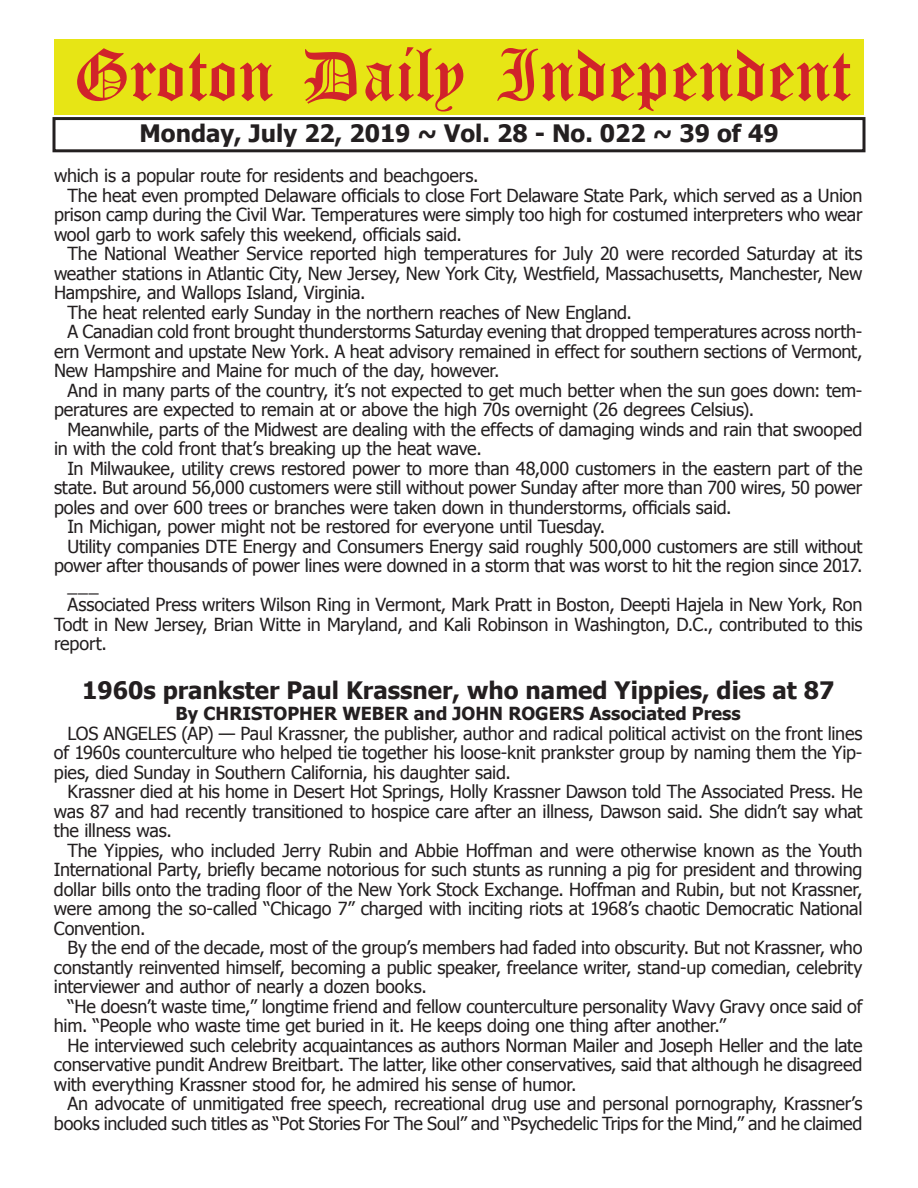
<style>
.page{position:relative;width:918px;height:1188px;background:#fff}
.page>*{position:absolute;margin:0;border:0;box-sizing:border-box;transform-origin:0 0}
.t1{font:54px "Old English Five";color:#d1232a}
.t2{font:700 24px "Tahoma";color:#231f20}
.t3{font:18px/19.5px "Tahoma";letter-spacing:-.015em;color:#231f20;text-align:justify}
.t4{font:700 18px "Tahoma";color:#231f20}
</style>
<div class="page">
<div style="left:52px;top:117px;width:814px;height:35px;border:3px solid #231f20"></div>
<div style="left:54px;top:40px;width:810px;height:75px;background:#e7e515"></div>
<h1 class="t1" style="left:73px;top:50px;width:779px">Groton Daily Independent</h1>
<h2 class="t2" style="left:139px;top:116px;width:641px">Monday, July 22, 2019 ~ Vol. 28 - No. 022 ~ 39 of 49</h2>
<p class="t3" style="left:54px;top:165px;width:426px">which is a popular route for residents and beachgoers.</p>
<p class="t3" style="left:68px;top:185px;width:796px">The heat even prompted Delaware officials to close Fort Delaware State Park, which served as a Union</p>
<p class="t3" style="left:54px;top:204px;width:810px">prison camp during the Civil War. Temperatures were simply too high for costumed interpreters who wear</p>
<p class="t3" style="left:54px;top:224px;width:410px">wool garb to work safely this weekend, officials said.</p>
<p class="t3" style="left:68px;top:243px;width:796px">The National Weather Service reported high temperatures for July 20 were recorded Saturday at its</p>
<p class="t3" style="left:54px;top:263px;width:810px">weather stations in Atlantic City, New Jersey, New York City, Westfield, Massachusetts, Manchester, New</p>
<p class="t3" style="left:54px;top:282px;width:313px">Hampshire, and Wallops Island, Virginia.</p>
<p class="t3" style="left:68px;top:302px;width:566px">The heat relented early Sunday in the northern reaches of New England.</p>
<p class="t3" style="left:68px;top:321px;width:796px">A Canadian cold front brought thunderstorms Saturday evening that dropped temperatures across north-</p>
<p class="t3" style="left:54px;top:341px;width:810px">ern Vermont and upstate New York. A heat advisory remained in effect for southern sections of Vermont,</p>
<p class="t3" style="left:54px;top:360px;width:447px">New Hampshire and Maine for much of the day, however.</p>
<p class="t3" style="left:68px;top:380px;width:796px">And in many parts of the country, it’s not expected to get much better when the sun goes down: tem-</p>
<p class="t3" style="left:54px;top:399px;width:702px">peratures are expected to remain at or above the high 70s overnight (26 degrees Celsius).</p>
<p class="t3" style="left:68px;top:419px;width:796px">Meanwhile, parts of the Midwest are dealing with the effects of damaging winds and rain that swooped</p>
<p class="t3" style="left:54px;top:438px;width:429px">in with the cold front that’s breaking up the heat wave.</p>
<p class="t3" style="left:68px;top:458px;width:797px">In Milwaukee, utility crews restored power to more than 48,000 customers in the eastern part of the</p>
<p class="t3" style="left:54px;top:477px;width:810px">state. But around 56,000 customers were still without power Sunday after more than 700 wires, 50 power</p>
<p class="t3" style="left:54px;top:497px;width:679px">poles and over 600 trees or branches were taken down in thunderstorms, officials said.</p>
<p class="t3" style="left:68px;top:516px;width:539px">In Michigan, power might not be restored for everyone until Tuesday.</p>
<p class="t3" style="left:68px;top:536px;width:797px">Utility companies DTE Energy and Consumers Energy said roughly 500,000 customers are still without</p>
<p class="t3" style="left:54px;top:555px;width:810px">power after thousands of power lines were downed in a storm that was worst to hit the region since 2017.</p>
<p class="t3" style="left:68px;top:575px;width:33px">___</p>
<p class="t3" style="left:68px;top:594px;width:797px">Associated Press writers Wilson Ring in Vermont, Mark Pratt in Boston, Deepti Hajela in New York, Ron</p>
<p class="t3" style="left:54px;top:613px;width:810px">Todt in New Jersey, Brian Witte in Maryland, and Kali Robinson in Washington, D.C., contributed to this</p>
<p class="t3" style="left:54px;top:633px;width:55px">report.</p>
<h2 class="t2" style="left:82px;top:673px;width:754px">1960s prankster Paul Krassner, who named Yippies, dies at 87</h2>
<p class="t4" style="left:176px;top:701px;width:567px">By CHRISTOPHER WEBER and JOHN ROGERS Associated Press</p>
<p class="t3" style="left:54px;top:723px;width:810px;text-indent:14px">LOS ANGELES (AP) — Paul Krassner, the publisher, author and radical political activist on the front lines of 1960s counterculture who helped tie together his loose-knit prankster group by naming them the Yip&shy;pies, died Sunday in Southern California, his daughter said.</p>
<p class="t3" style="left:54px;top:781px;width:810px;text-indent:14px">Krassner died at his home in Desert Hot Springs, Holly Krassner Dawson told The Associated Press. He was 87 and had recently transitioned to hospice care after an illness, Dawson said. She didn’t say what the illness was.</p>
<p class="t3" style="left:54px;top:839px;width:810px;text-indent:14px">The Yippies, who included Jerry Rubin and Abbie Hoffman and were otherwise known as the Youth International Party, briefly became notorious for such stunts as running a pig for president and throwing dollar bills onto the trading floor of the New York Stock Exchange. Hoffman and Rubin, but not Krassner, were among the so-called “Chicago 7” charged with inciting riots at 1968’s chaotic Democratic National Convention.</p>
<p class="t3" style="left:54px;top:937px;width:810px;text-indent:14px">By the end of the decade, most of the group’s members had faded into obscurity. But not Krassner, who constantly reinvented himself, becoming a public speaker, freelance writer, stand-up comedian, celebrity interviewer and author of nearly a dozen books.</p>
<p class="t3" style="left:54px;top:995px;width:810px;text-indent:14px">“He doesn’t waste time,” longtime friend and fellow counterculture personality Wavy Gravy once said of him. “People who waste time get buried in it. He keeps doing one thing after another.”</p>
<p class="t3" style="left:54px;top:1034px;width:810px;text-indent:14px">He interviewed such celebrity acquaintances as authors Norman Mailer and Joseph Heller and the late conservative pundit Andrew Breitbart. The latter, like other conservatives, said that although he disagreed with everything Krassner stood for, he admired his sense of humor.</p>
<p class="t3" style="left:54px;top:1093px;width:810px;text-align:right">An advocate of unmitigated free speech, recreational drug use and personal pornography, Krassner’s books included such titles as “Pot Stories For The Soul” and “Psychedelic Trips for the Mind,” and he claimed</p>
</div>
